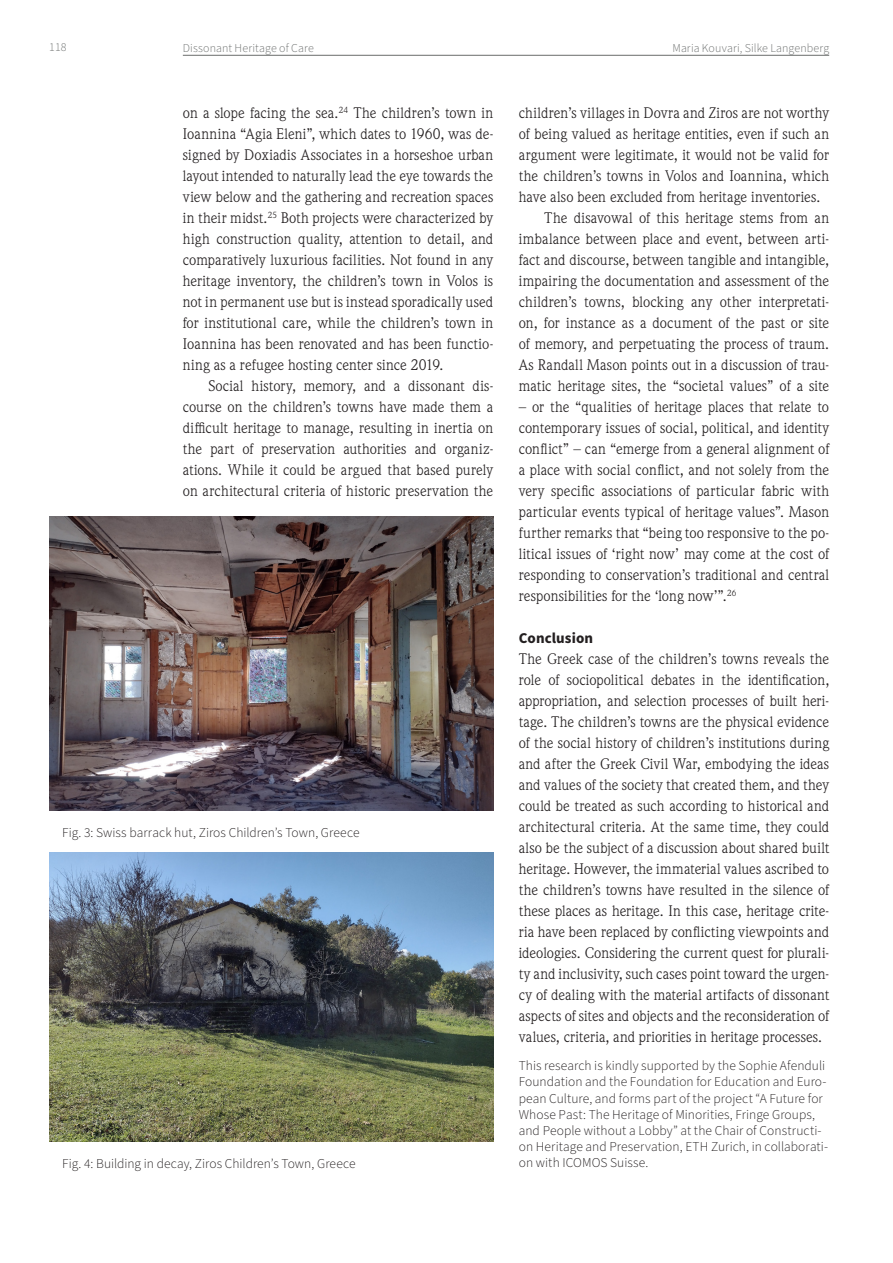
<style>
.page{position:relative;width:893px;height:1263px;background:#fff}
.page>*{position:absolute;margin:0;border:0;box-sizing:border-box;transform-origin:0 0}
.Fließtext_Einzug{font:15px/21px "Weidemann ITC Pro";letter-spacing:.005em;color:#231f20;text-align:justify}
.Fließtext_ohne_Einzug{font:15px/21px "Weidemann ITC Pro";letter-spacing:.005em;color:#231f20;text-align:justify}
.Fließtext_Head{font:700 15px "Source Sans Pro";letter-spacing:.005em;color:#231f20}
.Bilduntertitel{font:300 13.5px/16.2px "Source Sans Pro";letter-spacing:.005em;color:#231f20}
.t1{font:300 12px "Source Sans Pro";letter-spacing:.005em;color:#696c6b}
</style>
<div class="page">
<hr style="left:183px;top:55px;width:646px;height:1px;background:#696c6b">
<img style="left:49px;top:853px;width:444px;height:288px">
<img style="left:49px;top:517px;width:444px;height:294px">
<p class="t1" style="left:49px;top:39px;width:19px">118</p>
<p class="t1" style="left:183px;top:40px;width:132px">Dissonant Heritage of Care</p>
<p class="t1" style="left:672px;top:40px;width:158px">Maria Kouvari, Silke Langenberg</p>
<p class="Fließtext_Einzug" style="left:183px;top:102px;width:312px">on a slope facing the sea.<sup>24</sup> The children’s town in Ioannina “Agia Eleni”, which dates to 1960, was de&shy;signed by Doxiadis Associates in a horseshoe urban layout intended to naturally lead the eye towards the view below and the gathering and recreation spaces in their midst.<sup>25</sup> Both projects were characterized by high construction quality, attention to detail, and comparatively luxurious facilities. Not found in any heritage inventory, the children’s town in Volos is not in permanent use but is instead sporadically used for institutional care, while the children’s town in Ioannina has been renovated and has been functio&shy;ning as a refugee hosting center since 2019.</p>
<p class="Fließtext_Einzug" style="left:183px;top:375px;width:312px;text-indent:26px">Social history, memory, and a dissonant dis&shy;course on the children’s towns have made them a difficult heritage to manage, resulting in inertia on the part of preservation authorities and organiz&shy;ations. While it could be argued that based purely on architectural criteria of historic preservation the</p>
<p class="Bilduntertitel" style="left:62px;top:825px;width:299px">Fig. 3: Swiss barrack hut, Ziros Children’s Town, Greece</p>
<p class="Bilduntertitel" style="left:62px;top:1155px;width:295px">Fig. 4: Building in decay, Ziros Children’s Town, Greece</p>
<p class="Fließtext_Einzug" style="left:519px;top:102px;width:312px">children’s villages in Dovra and Ziros are not worthy of being valued as heritage entities, even if such an argument were legitimate, it would not be valid for the children’s towns in Volos and Ioannina, which have also been excluded from heritage inventories.</p>
<p class="Fließtext_Einzug" style="left:519px;top:207px;width:312px;text-indent:26px">The disavowal of this heritage stems from an imbalance between place and event, between arti&shy;fact and discourse, between tangible and intangible, impairing the documentation and assessment of the children’s towns, blocking any other interpretati&shy;on, for instance as a document of the past or site of memory, and perpetuating the process of traum.<br>As Randall Mason points out in a discussion of trau&shy;matic heritage sites, the “societal values” of a site</p>
<p class="Fließtext_Einzug" style="left:519px;top:396px;width:312px">– or the “qualities of heritage places that relate to contemporary issues of social, political, and identity conflict” – can “emerge from a general alignment of a place with social conflict, and not solely from the very specific associations of particular fabric with particular events typical of heritage values”. Mason further remarks that “being too responsive to the po&shy;litical issues of ‘right now’ may come at the cost of responding to conservation’s traditional and central responsibilities for the ‘long now’”.<sup>26</sup></p>
<p class="Fließtext_Head" style="left:519px;top:627px;width:76px">Conclusion</p>
<p class="Fließtext_ohne_Einzug" style="left:519px;top:648px;width:312px">The Greek case of the children’s towns reveals the role of sociopolitical debates in the identification, appropriation, and selection processes of built heri&shy;tage. The children’s towns are the physical evidence of the social history of children’s institutions during and after the Greek Civil War, embodying the ideas and values of the society that created them, and they could be treated as such according to historical and architectural criteria. At the same time, they could also be the subject of a discussion about shared built heritage. However, the immaterial values ascribed to the children’s towns have resulted in the silence of these places as heritage. In this case, heritage crite&shy;ria have been replaced by conflicting viewpoints and ideologies. Considering the current quest for plurali&shy;ty and inclusivity, such cases point toward the urgen&shy;cy of dealing with the material artifacts of dissonant aspects of sites and objects and the reconsideration of values, criteria, and priorities in heritage processes.</p>
<p class="Bilduntertitel" style="left:519px;top:1058px;width:311px">This research is kindly supported by the Sophie Afenduli Foundation and the Foundation for Education and Euro&shy;pean Culture, and forms part of the project “A Future for Whose Past: The Heritage of Minorities, Fringe Groups, and People without a Lobby” at the Chair of Constructi&shy;on Heritage and Preservation, ETH Zurich, in collaborati&shy;on with ICOMOS Suisse.</p>
</div>
